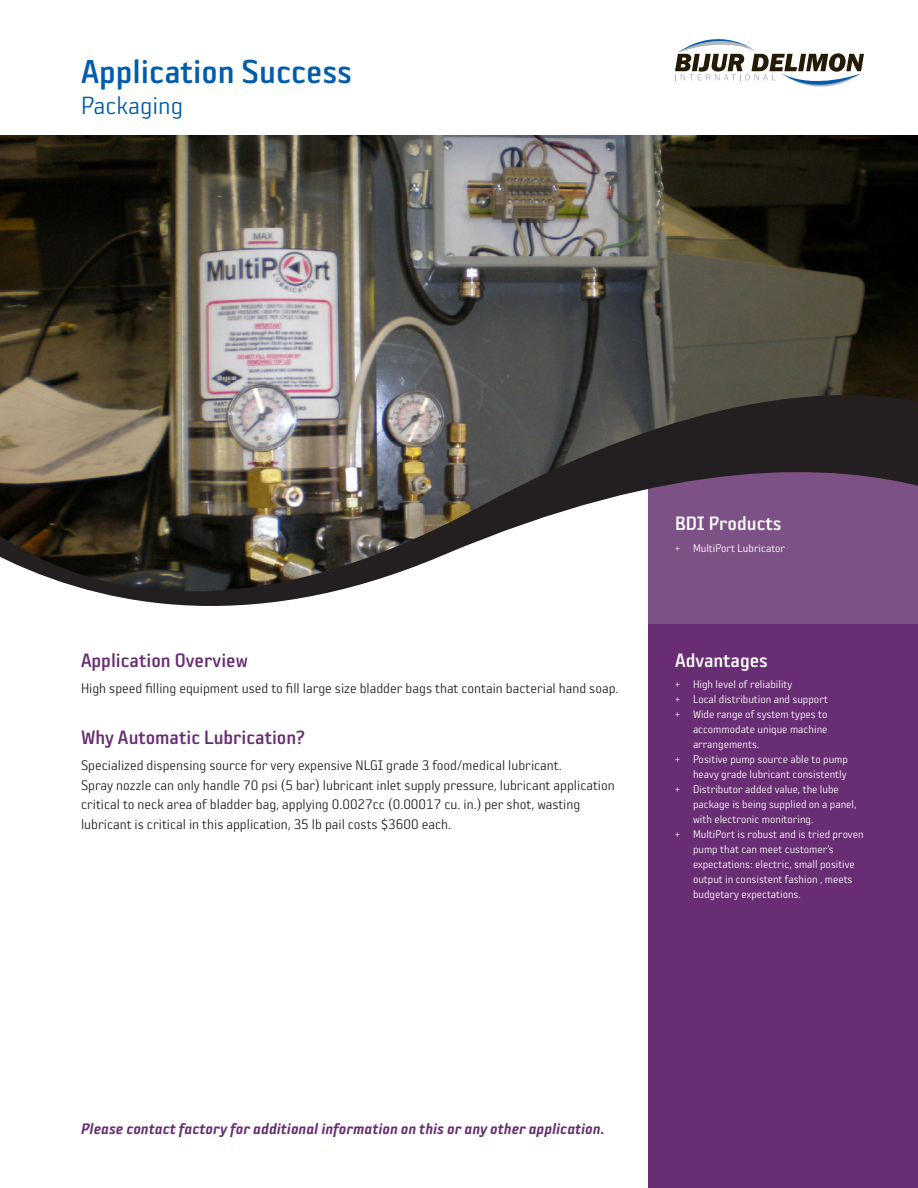
<style>
.page{position:relative;width:918px;height:1188px;background:#fff}
.page>*{position:absolute;margin:0;border:0;box-sizing:border-box;transform-origin:0 0}
._01-Title{font:36px "Sophisto C Gauge";color:#015dab}
._02-Subtitle{font:27px "Sophisto A Gauge";color:#015dab}
._03-Header{font:21px "Sophisto C Gauge";color:#682d72}
._03-Header-2{font:21px "Sophisto C Gauge";color:#fff}
._03-Header-3{font:16.5px "Sophisto D Italic";color:#682d72}
._05-Content{font:15px/19.5px "Sophisto A Gauge";color:#231f20}
._06-Bullets{font:12px/15px "Sophisto A Gauge";color:#fff}
</style>
<div class="page">
<svg style="left:675px;top:39px;width:189px;height:48px"></svg>
<img style="left:0;top:135px;width:918px;height:248px">
<div style="left:648px;top:514px;width:270px;height:674px;background:#682d72"></div>
<img style="left:0;top:383px;width:918px;height:241px">
<p class="_01-Title" style="left:81px;top:51px;width:273px">Application Success</p>
<p class="_02-Subtitle" style="left:81px;top:90px;width:104px">Packaging</p>
<p class="_03-Header" style="left:81px;top:648px;width:168px">Application Overview</p>
<p class="_05-Content" style="left:81px;top:678px;width:539px">High speed filling equipment used to fill large size bladder bags that contain bacterial hand soap.</p>
<p class="_03-Header" style="left:81px;top:725px;width:225px">Why Automatic Lubrication?</p>
<p class="_05-Content" style="left:81px;top:755px;width:535px">Specialized dispensing source for very expensive NLGI grade 3 food/medical lubricant.<br>Spray nozzle can only handle 70 psi (5 bar) lubricant inlet supply pressure, lubricant application critical to neck area of bladder bag, applying 0.0027cc (0.00017 cu. in.) per shot, wasting lubricant is critical in this application, 35 lb pail costs $3600 each.</p>
<p class="_03-Header-2" style="left:675px;top:511px;width:108px">BDI Products</p>
<p class="_06-Bullets" style="left:675px;top:540px;width:112px">+ MultiPort Lubricator</p>
<p class="_03-Header-2" style="left:675px;top:648px;width:94px">Advantages</p>
<p class="_06-Bullets" style="left:675px;top:677px;width:119px">+ High level of reliability</p>
<p class="_06-Bullets" style="left:675px;top:692px;width:155px">+ Local distribution and support</p>
<p class="_06-Bullets" style="left:693px;top:707px;width:136px;text-align:justify;text-indent:-18px">+ Wide range of system types to accommodate unique machine arrangements.</p>
<p class="_06-Bullets" style="left:675px;top:752px;width:175px;text-align:right">+ Positive pump source able to pump heavy grade lubricant consistently</p>
<p class="_06-Bullets" style="left:693px;top:782px;width:165px;text-indent:-18px">+ Distributor added value, the lube package is being supplied on a panel, with electronic monitoring.</p>
<p class="_06-Bullets" style="left:693px;top:827px;width:172px;text-indent:-18px">+ MultiPort is robust and is tried proven pump that can meet customer’s expectations: electric, small positive output in consistent fashion , meets budgetary expectations.</p>
<p class="_03-Header-3" style="left:81px;top:1119px;width:525px">Please contact factory for additional information on this or any other application.</p>
</div>
